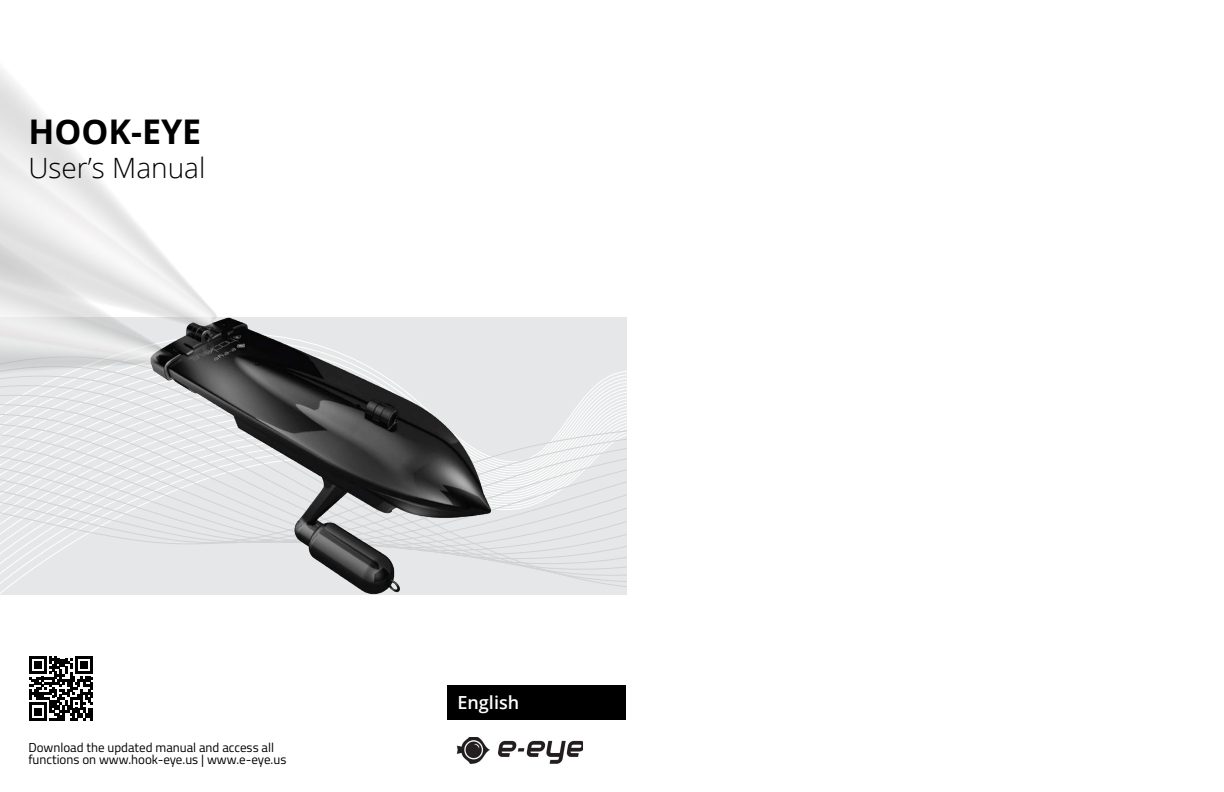
<style>
.page{position:relative;width:1224px;height:792px;background:#fff}
.page>*{position:absolute;margin:0;border:0;box-sizing:border-box;transform-origin:0 0}
.t1{font:700 34px "Open Sans";color:#000}
.t2{font:300 28px "Open Sans";color:#000}
.t3{font:600 18px "Open Sans";color:#fff}
.t4{font:13px/12px "Titillium";color:#000}
</style>
<div class="page">
<svg style="left:0;top:317px;width:626px;height:278px;background:#e6e7e8"></svg>
<img style="left:148px;top:317px;width:348px;height:278px">
<img style="left:0;top:69px;width:323px;height:354px">
<div style="left:448px;top:685px;width:178px;height:34px;background:#000"></div>
<svg style="left:29px;top:656px;width:64px;height:65px"></svg>
<img style="left:0;top:149px;width:237px;height:378px">
<img style="left:456px;top:737px;width:127px;height:27px">
<h1 class="t1" style="left:28px;top:107px;width:174px">HOOK-EYE</h1>
<h2 class="t2" style="left:28px;top:149px;width:179px">User’s Manual</h2>
<p class="t4" style="left:28px;top:740px;width:260px">Download the updated manual and access all functions on www.hook-eye.us | www.e-eye.us</p>
<h3 class="t3" style="left:458px;top:690px;width:63px">English</h3>
</div>
